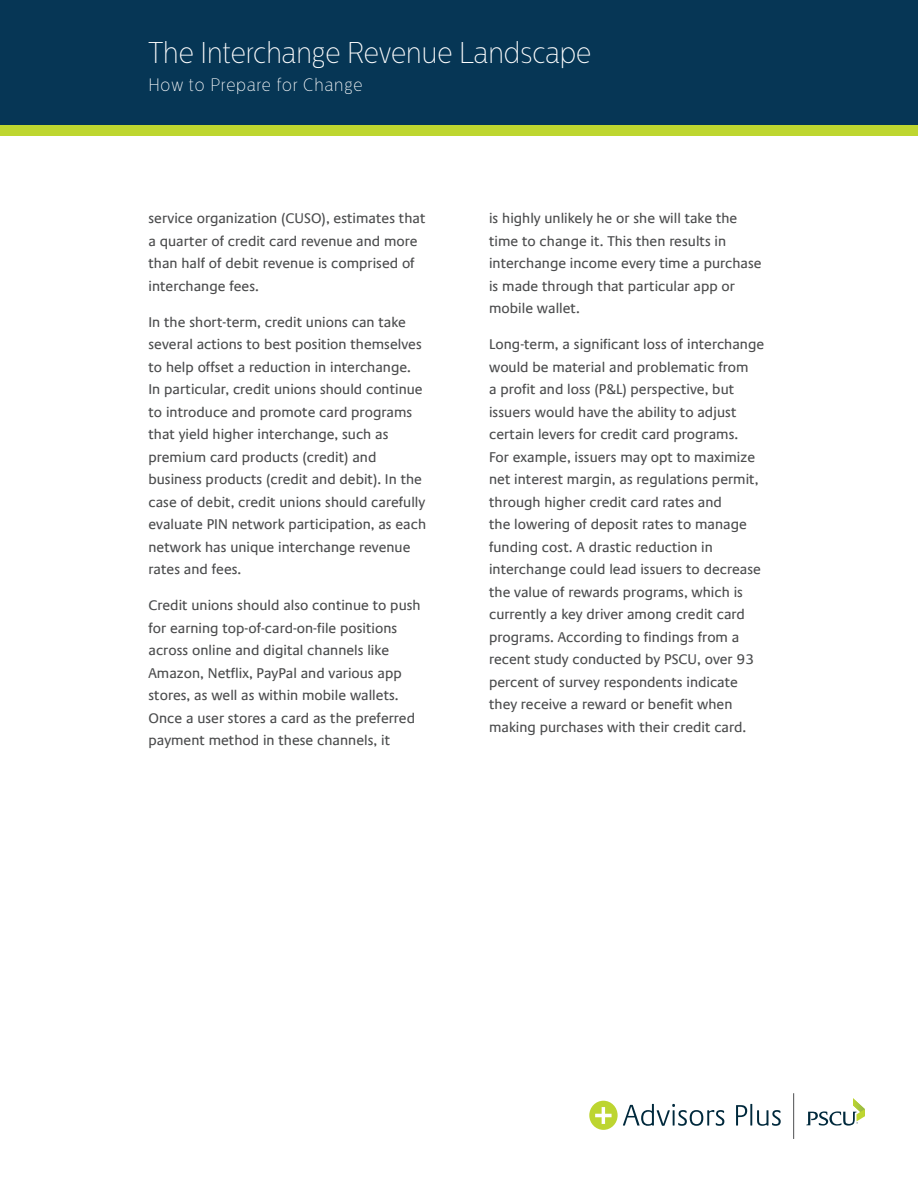
<style>
.page{position:relative;width:918px;height:1188px;background:#fff}
.page>*{position:absolute;margin:0;border:0;box-sizing:border-box;transform-origin:0 0}
.Category_heading{font:100 30px "Centrale Sans Cnd";color:#fff}
.t1{font:100 18px "Centrale Sans Cnd";letter-spacing:.05em;color:#fff}
.body_copy{font:14.25px/22.5px "Praxis Com";color:#4b4c4d}
</style>
<div class="page">
<div style="left:0;top:125px;width:918px;height:11px;background:#bed630"></div>
<div style="left:0;top:0;width:918px;height:125px;background:#063655"></div>
<svg style="left:623px;top:1104px;width:101px;height:22px"></svg>
<svg style="left:736px;top:1105px;width:11px;height:21px"></svg>
<hr style="left:750px;top:1104px;width:2px;height:22px;background:#00293c">
<svg style="left:757px;top:1110px;width:24px;height:16px"></svg>
<hr style="left:793px;top:1093px;width:1px;height:46px;background:#4b4c4d">
<svg style="left:806px;top:1098px;width:59px;height:28px"></svg>
<svg style="left:589px;top:1101px;width:29px;height:29px"></svg>
<svg style="left:595px;top:1107px;width:17px;height:17px"></svg>
<p class="Category_heading" style="left:148px;top:36px;width:444px">The Interchange Revenue Landscape</p>
<p class="t1" style="left:148px;top:74px;width:216px">How to Prepare for Change</p>
<p class="body_copy" style="left:148px;top:207px;width:278px">service organization (CUSO), estimates that a quarter of credit card revenue and more than half of debit revenue is comprised of interchange fees.</p>
<p class="body_copy" style="left:148px;top:311px;width:279px">In the short-term, credit unions can take several actions to best position themselves to help offset a reduction in interchange.<br>In particular, credit unions should continue to introduce and promote card programs that yield higher interchange, such as premium card products (credit) and business products (credit and debit). In the case of debit, credit unions should carefully evaluate PIN network participation, as each network has unique interchange revenue rates and fees.</p>
<p class="body_copy" style="left:148px;top:594px;width:274px">Credit unions should also continue to push for earning top-of-card-on-file positions across online and digital channels like Amazon, Netflix, PayPal and various app stores, as well as within mobile wallets.<br>Once a user stores a card as the preferred payment method in these channels, it</p>
<p class="body_copy" style="left:489px;top:207px;width:274px">is highly unlikely he or she will take the time to change it. This then results in interchange income every time a purchase is made through that particular app or mobile wallet.</p>
<p class="body_copy" style="left:489px;top:333px;width:277px">Long-term, a significant loss of interchange would be material and problematic from<br>a profit and loss (P&amp;L) perspective, but issuers would have the ability to adjust certain levers for credit card programs.<br>For example, issuers may opt to maximize net interest margin, as regulations permit, through higher credit card rates and<br>the lowering of deposit rates to manage funding cost. A drastic reduction in interchange could lead issuers to decrease the value of rewards programs, which is currently a key driver among credit card programs. According to findings from a recent study conducted by PSCU, over 93 percent of survey respondents indicate they receive a reward or benefit when making purchases with their credit card.</p>
</div>
